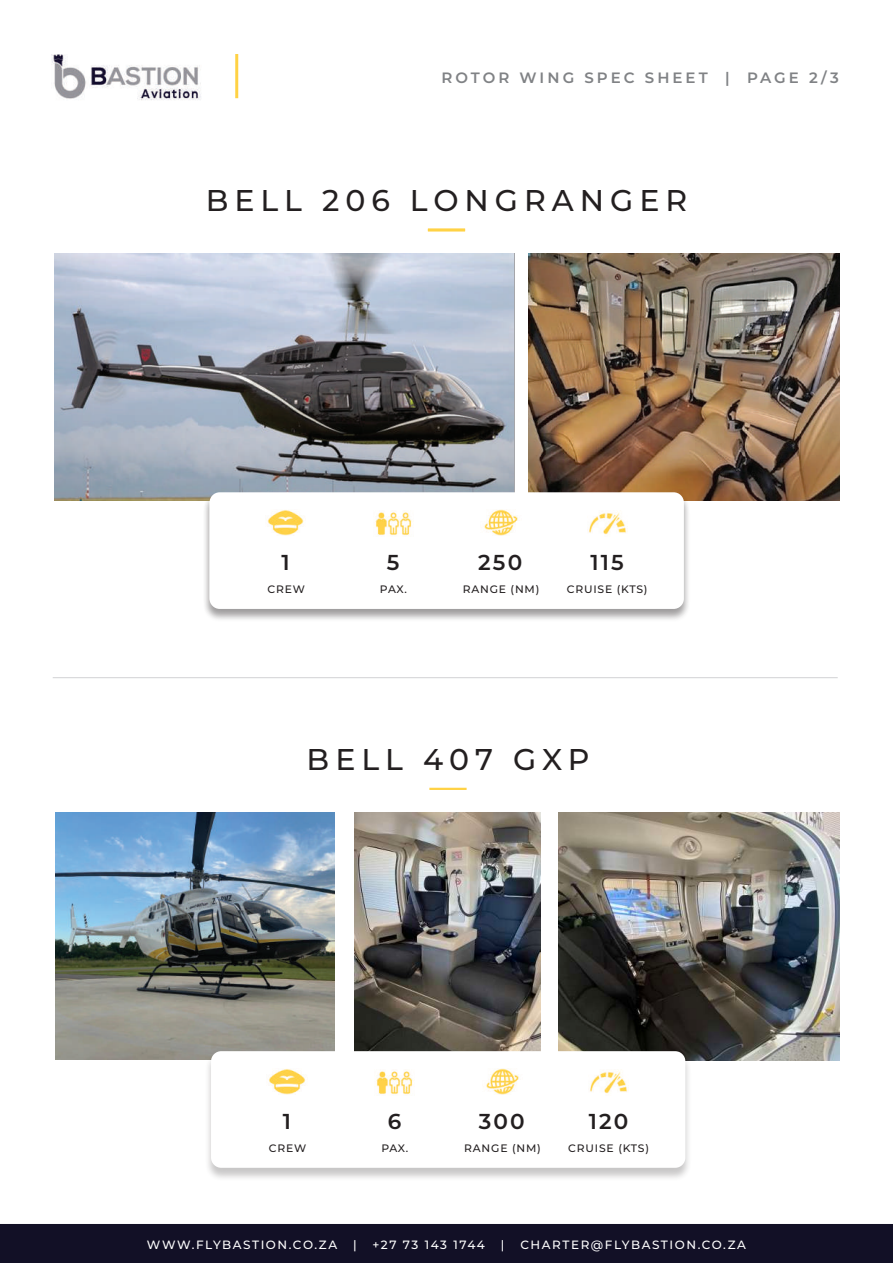
<style>
.page{position:relative;width:893px;height:1263px;background:#fff}
.page>*{position:absolute;margin:0;border:0;box-sizing:border-box;transform-origin:0 0}
.t1{font:500 30px "Montserrat";letter-spacing:.2em;color:#231f20}
.t2{font:600 21.6px "Montserrat";letter-spacing:.1em;color:#231f20}
.t3{font:600 15px "Montserrat";letter-spacing:.205em;color:#808285}
.t4{font:500 12px "Montserrat";letter-spacing:.13em;color:#fff}
.t5{font:500 10.8px "Montserrat";letter-spacing:.075em;color:#231f20}
</style>
<div class="page">
<img style="left:51px;top:54px;width:150px;height:46px">
<hr style="left:235px;top:54px;width:3px;height:44px;background:#ffd245">
<div style="left:0;top:1224px;width:893px;height:39px;background:#121026"></div>
<hr style="left:53px;top:677px;width:785px;height:1px;background:#d1d2d4">
<img style="left:56px;top:812px;width:279px;height:248px">
<img style="left:559px;top:812px;width:281px;height:249px">
<img style="left:354px;top:812px;width:186px;height:239px">
<div style="left:205px;top:1051px;width:487px;height:130px;background:#231f20;opacity:.25"></div>
<div style="left:211px;top:1051px;width:474px;height:117px;background:#fff;border-radius:10px"></div>
<img style="left:269px;top:1069px;width:37px;height:25px">
<img style="left:590px;top:1070px;width:39px;height:24px">
<img style="left:376px;top:1070px;width:37px;height:24px">
<img style="left:486px;top:1068px;width:33px;height:26px">
<hr style="left:429px;top:788px;width:38px;height:2px;background:#ffd245">
<img style="left:529px;top:253px;width:310px;height:248px">
<img style="left:54px;top:253px;width:460px;height:248px">
<hr style="left:428px;top:228px;width:37px;height:3px;background:#ffd245">
<div style="left:203px;top:493px;width:487px;height:129px;background:#231f20;opacity:.25"></div>
<div style="left:210px;top:492px;width:474px;height:117px;background:#fff;border-radius:10px"></div>
<img style="left:267px;top:510px;width:37px;height:26px">
<img style="left:589px;top:511px;width:37px;height:24px">
<img style="left:375px;top:511px;width:37px;height:24px">
<img style="left:484px;top:510px;width:34px;height:25px">
<h3 class="t3" style="left:441px;top:67px;width:399px">ROTOR WING SPEC SHEET | PAGE 2/3</h3>
<h1 class="t1" style="left:206px;top:179px;width:483px">BELL 206 LONGRANGER</h1>
<h2 class="t2" style="left:386px;top:546px;width:16px">4</h2>
<h2 class="t2" style="left:477px;top:546px;width:32px">90</h2>
<h2 class="t2" style="left:588px;top:546px;width:40px">193</h2>
<h2 class="t2" style="left:281px;top:547px;width:10px">1</h2>
<h2 class="t2" style="left:387px;top:547px;width:14px">5</h2>
<h2 class="t2" style="left:478px;top:547px;width:46px">250</h2>
<h2 class="t2" style="left:590px;top:547px;width:35px">115</h2>
<p class="t5" style="left:267px;top:580px;width:39px">CREW</p>
<p class="t5" style="left:380px;top:580px;width:28px">PAX.</p>
<p class="t5" style="left:463px;top:580px;width:78px">RANGE (NM)</p>
<p class="t5" style="left:567px;top:580px;width:82px">CRUISE (KTS)</p>
<p class="t5" style="left:267px;top:581px;width:39px">CREW</p>
<p class="t5" style="left:380px;top:581px;width:28px">PAX.</p>
<p class="t5" style="left:463px;top:581px;width:78px">RANGE (NM)</p>
<p class="t5" style="left:567px;top:581px;width:82px">CRUISE (KTS)</p>
<h1 class="t1" style="left:307px;top:738px;width:284px">BELL 407 GXP</h1>
<h2 class="t2" style="left:283px;top:1106px;width:10px">1</h2>
<h2 class="t2" style="left:388px;top:1106px;width:15px">6</h2>
<h2 class="t2" style="left:479px;top:1106px;width:47px">300</h2>
<h2 class="t2" style="left:589px;top:1106px;width:41px">120</h2>
<p class="t5" style="left:269px;top:1140px;width:39px">CREW</p>
<p class="t5" style="left:381px;top:1140px;width:28px">PAX.</p>
<p class="t5" style="left:464px;top:1140px;width:78px">RANGE (NM)</p>
<p class="t5" style="left:568px;top:1140px;width:82px">CRUISE (KTS)</p>
<p class="t4" style="left:147px;top:1236px;width:192px">WWW.FLYBASTION.CO.ZA</p>
<p class="t4" style="left:353px;top:1236px;width:5px">|</p>
<p class="t4" style="left:373px;top:1236px;width:114px">+27 73 143 1744</p>
<p class="t4" style="left:501px;top:1236px;width:5px">|</p>
<p class="t4" style="left:520px;top:1236px;width:227px">CHARTER@FLYBASTION.CO.ZA</p>
</div>
